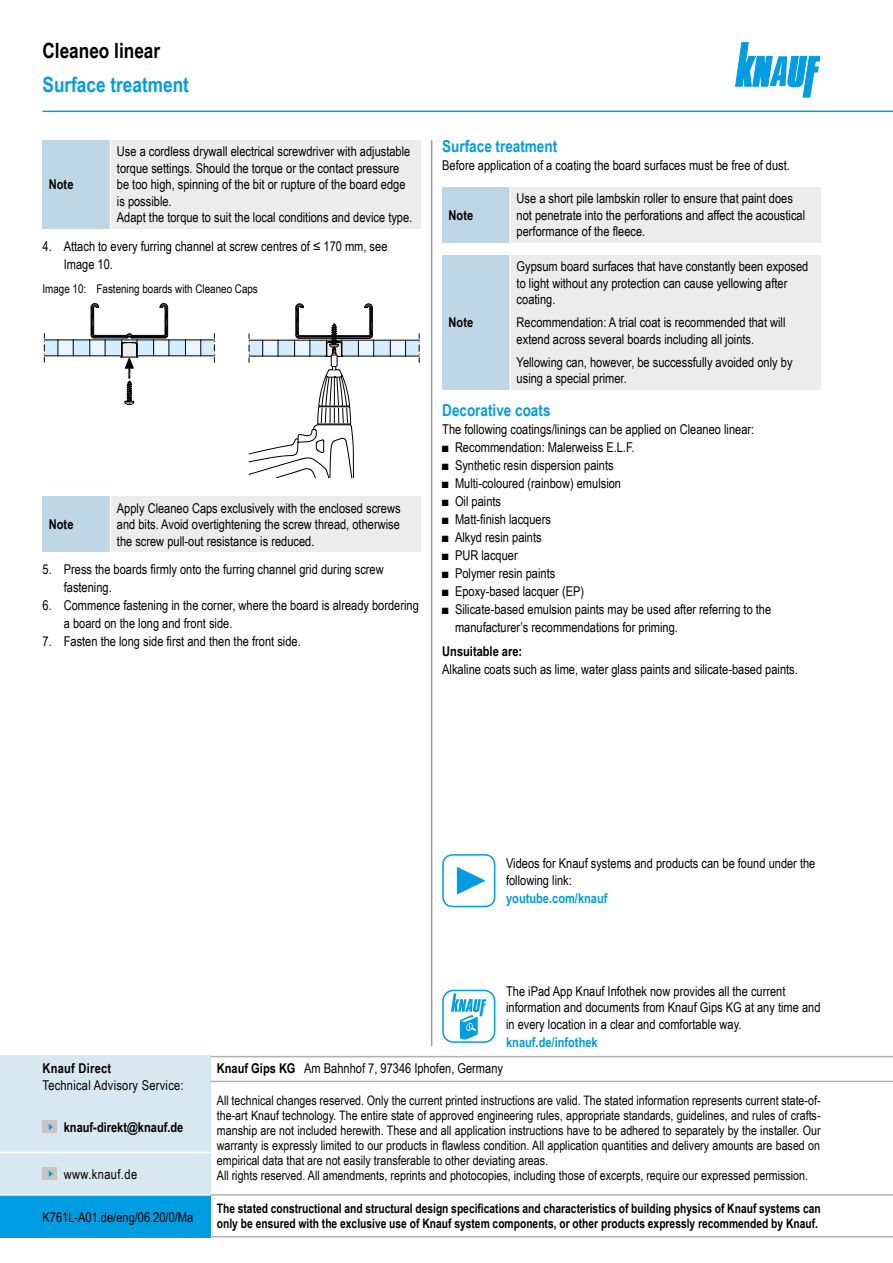
<style>
.page{position:relative;width:893px;height:1263px;background:#fff}
.page>*{position:absolute;margin:0;border:0;box-sizing:border-box;transform-origin:0 0}
.IHV_Ue2_Kopf_Ma{font:700 21px "Arial Narrow";color:#009de2}
.Ue1_Kopf_Ma{font:700 21px "Arial Narrow";color:#000}
.IHV_Ue3_11cyan_Ma{font:700 16.5px "Arial Narrow";color:#009de2}
.Hinweis_Text_Ma{font:13.5px/16.5px "Arial Narrow";color:#000}
.Piktogramm_Text_Ma{font:13.5px/16.5px "Arial Narrow";color:#000}
.Text_Ma{font:13.5px "Arial Narrow";color:#000}
.Hinweis_Text_Abs_o_M{font:13.5px/16.5px "Arial Narrow";color:#000}
.Ue5_9schwarz_Abs_o_M{font:700 13.5px "Arial Narrow";color:#000}
.Link_Internet_cyan_M{font:700 13.5px "Arial Narrow";color:#009de2}
.Impressum_Drucknorm{font:13.5px "Arial Narrow";color:#000}
.Hinweis_Text_Ma-2{font:13.5px "Arial Narrow";letter-spacing:.02em;color:#000}
.Hinweis_Ma{font:700 13.5px "Arial Narrow";color:#000}
.Hinweis_Text_Ma-3{font:13.5px "Arial Narrow";letter-spacing:.03em;color:#000}
.Ue5_9schwarz_Abs_o_M-2{font:700 13.5px "Arial Narrow";letter-spacing:.02em;color:#000}
.t1{font:13.05px/15px "Arial Narrow";color:#000}
.t2{font:700 13.05px/15px "Arial Narrow";color:#000;scale:.96 1}
.t3{font:12px "Arial Narrow";color:#000}
.s1{font-weight:700}
</style>
<div class="page">
<svg style="left:735px;top:43px;width:85px;height:54px"></svg>
<hr style="left:43px;top:111px;width:850px;height:1px;background:#009de2">
<hr style="left:431px;top:140px;width:1px;height:906px;background:#9b9c9c">
<div style="left:442px;top:990px;width:53px;height:53px;border:2px solid #009fe3;border-radius:10px"></div>
<svg style="left:451px;top:993px;width:35px;height:47px"></svg>
<div style="left:442px;top:854px;width:53px;height:53px;border:2px solid #009de2;border-radius:10px"></div>
<svg style="left:457px;top:867px;width:29px;height:28px"></svg>
<div style="left:0;top:1195px;width:210px;height:42px;background:#009de2"></div>
<div style="left:0;top:1056px;width:210px;height:139px;background:#d7e8f2"></div>
<div style="left:43px;top:1167px;width:14px;height:13px;background:#c5c5c6"></div>
<svg style="left:49px;top:1170px;width:4px;height:7px"></svg>
<div style="left:43px;top:1120px;width:14px;height:13px;background:#c5c5c6"></div>
<svg style="left:49px;top:1124px;width:4px;height:6px"></svg>
<hr style="left:0;top:1194px;width:210px;height:2px;background:#fff">
<hr style="left:0;top:1152px;width:210px;height:1px;background:#fff">
<hr style="left:210px;top:1194px;width:683px;height:2px;background:#b0b2b2">
<hr style="left:210px;top:1236px;width:683px;height:1px;background:#b0b2b2">
<hr style="left:210px;top:1056px;width:683px;height:1px;background:#b0b2b2">
<hr style="left:210px;top:1081px;width:683px;height:1px;background:#b0b2b2">
<div style="left:43px;top:140px;width:68px;height:89px;background:#bfd7e5"></div>
<div style="left:111px;top:140px;width:310px;height:89px;background:#ececec"></div>
<hr style="left:110px;top:140px;width:1px;height:89px;background:#fff">
<div style="left:43px;top:497px;width:68px;height:55px;background:#bfd7e5"></div>
<div style="left:111px;top:497px;width:310px;height:55px;background:#ececec"></div>
<hr style="left:110px;top:497px;width:1px;height:55px;background:#fff">
<svg style="left:44px;top:303px;width:171px;height:102px"></svg>
<svg style="left:249px;top:303px;width:171px;height:175px"></svg>
<div style="left:442px;top:187px;width:68px;height:56px;background:#bfd7e5"></div>
<div style="left:510px;top:187px;width:311px;height:56px;background:#ececec"></div>
<hr style="left:509px;top:187px;width:2px;height:56px;background:#fff">
<div style="left:442px;top:255px;width:68px;height:134px;background:#bfd7e5"></div>
<div style="left:510px;top:255px;width:311px;height:134px;background:#ececec"></div>
<hr style="left:509px;top:255px;width:2px;height:134px;background:#fff">
<p class="Ue1_Kopf_Ma" style="left:43px;top:34px;width:119px">Cleaneo linear</p>
<p class="IHV_Ue2_Kopf_Ma" style="left:43px;top:69px;width:148px">Surface treatment</p>
<p class="Hinweis_Text_Ma" style="left:117px;top:143px;width:295px">Use a cordless drywall electrical screwdriver with adjustable torque settings. Should the torque or the contact pressure be too high, spinning of the bit or rupture of the board edge is possible.</p>
<p class="Hinweis_Text_Ma" style="left:117px;top:209px;width:297px">Adapt the torque to suit the local conditions and device type.</p>
<p class="Hinweis_Text_Ma" style="left:64px;top:237px;width:325px;line-height:18px;text-indent:-21px">4. Attach to every furring channel at screw centres of ≤ 170 mm, see<br>Image 10.</p>
<p class="t3" style="left:43px;top:279px;width:217px">Image 10: Fastening boards with Cleaneo Caps</p>
<p class="Hinweis_Ma" style="left:49px;top:174px;width:26px">Note</p>
<p class="Hinweis_Text_Ma" style="left:117px;top:499px;width:285px;text-align:justify">Apply Cleaneo Caps exclusively with the enclosed screws and bits. Avoid overtightening the screw thread, otherwise the screw pull-out resistance is reduced.</p>
<p class="Hinweis_Text_Ma" style="left:64px;top:560px;width:321px;line-height:18px;text-indent:-21px">5. Press the boards firmly onto the furring channel grid during screw fastening.</p>
<p class="Hinweis_Text_Ma" style="left:64px;top:596px;width:357px;line-height:18px;text-indent:-21px">6. Commence fastening in the corner, where the board is already bordering a board on the long and front side.</p>
<p class="Hinweis_Text_Ma" style="left:43px;top:633px;width:260px">7. Fasten the long side first and then the front side.</p>
<p class="Hinweis_Ma" style="left:49px;top:514px;width:26px">Note</p>
<p class="IHV_Ue3_11cyan_Ma" style="left:442px;top:134px;width:117px">Surface treatment</p>
<p class="Text_Ma" style="left:442px;top:155px;width:349px">Before application of a coating the board surfaces must be free of dust.</p>
<p class="Hinweis_Ma" style="left:449px;top:205px;width:26px">Note</p>
<p class="Hinweis_Text_Ma" style="left:517px;top:190px;width:290px">Use a short pile lambskin roller to ensure that paint does not penetrate into the perforations and affect the acoustical performance of the fleece.</p>
<p class="Hinweis_Text_Ma" style="left:517px;top:258px;width:293px">Gypsum board surfaces that have constantly been exposed to light without any protection can cause yellowing after coating.</p>
<p class="Hinweis_Text_Abs_o_M" style="left:517px;top:314px;width:270px">Recommendation: A trial coat is recommended that will extend across several boards including all joints.</p>
<p class="Hinweis_Text_Abs_o_M" style="left:517px;top:353px;width:277px">Yellowing can, however, be successfully avoided only by using a special primer.</p>
<p class="IHV_Ue3_11cyan_Ma" style="left:442px;top:398px;width:110px">Decorative coats</p>
<p class="Text_Ma" style="left:442px;top:419px;width:313px">The following coatings/linings can be applied on Cleaneo linear:</p>
<p class="Hinweis_Text_Ma" style="left:442px;top:438px;width:194px">■ Recommendation: Malerweiss E.L.F.</p>
<p class="Hinweis_Text_Ma" style="left:442px;top:456px;width:173px">■ Synthetic resin dispersion paints</p>
<p class="Hinweis_Text_Ma" style="left:442px;top:474px;width:180px">■ Multi-coloured (rainbow) emulsion</p>
<p class="Hinweis_Text_Ma" style="left:442px;top:492px;width:60px">■ Oil paints</p>
<p class="Hinweis_Text_Ma" style="left:442px;top:510px;width:110px">■ Matt-finish lacquers</p>
<p class="Hinweis_Text_Ma" style="left:442px;top:528px;width:101px">■ Alkyd resin paints</p>
<p class="Hinweis_Text_Ma" style="left:442px;top:546px;width:77px">■ PUR lacquer</p>
<p class="Hinweis_Text_Ma" style="left:442px;top:564px;width:115px">■ Polymer resin paints</p>
<p class="Hinweis_Text_Ma" style="left:442px;top:582px;width:143px">■ Epoxy-based lacquer (EP)</p>
<p class="Hinweis_Text_Ma" style="left:455px;top:600px;width:318px;line-height:18px;text-indent:-13px">■ Silicate-based emulsion paints may be used after referring to the manufacturer’s recommendations for priming.</p>
<p class="Ue5_9schwarz_Abs_o_M" style="left:442px;top:641px;width:81px">Unsuitable are:</p>
<p class="Text_Ma" style="left:442px;top:660px;width:357px">Alkaline coats such as lime, water glass paints and silicate-based paints.</p>
<p class="Hinweis_Ma" style="left:449px;top:312px;width:26px">Note</p>
<p class="Piktogramm_Text_Ma" style="left:506px;top:855px;width:311px">Videos for Knauf systems and products can be found under the following link:</p>
<p class="Link_Internet_cyan_M" style="left:506px;top:888px;width:103px">youtube.com/knauf</p>
<p class="Piktogramm_Text_Ma" style="left:506px;top:982px;width:316px">The iPad App Knauf Infothek now provides all the current information and documents from Knauf Gips KG at any time and in every location in a clear and comfortable way.</p>
<p class="Link_Internet_cyan_M" style="left:506px;top:1032px;width:93px">knauf.de/infothek</p>
<p class="Ue5_9schwarz_Abs_o_M-2" style="left:43px;top:1058px;width:70px">Knauf Direct</p>
<p class="Hinweis_Text_Ma" style="left:217px;top:1060px;width:288px"><span class="s1">Knauf Gips KG</span> Am Bahnhof 7, 97346 Iphofen, Germany</p>
<p class="Hinweis_Text_Ma-2" style="left:43px;top:1075px;width:143px">Technical Advisory Service:</p>
<p class="Ue5_9schwarz_Abs_o_M" style="left:64px;top:1117px;width:121px">knauf-direkt@knauf.de</p>
<p class="Hinweis_Text_Ma-3" style="left:64px;top:1164px;width:75px">www.knauf.de</p>
<p class="Impressum_Drucknorm" style="left:43px;top:1207px;width:152px">K761L-A01.de/eng/06.20/0/Ma</p>
<p class="t1" style="left:217px;top:1092px;width:605px">All technical changes reserved. Only the current printed instructions are valid. The stated information represents current state-of&shy;the-art Knauf technology. The entire state of approved engineering rules, appropriate standards, guidelines, and rules of crafts&shy;manship are not included herewith. These and all application instructions have to be adhered to separately by the installer. Our warranty is expressly limited to our products in flawless condition. All application quantities and delivery amounts are based on empirical data that are not easily transferable to other deviating areas.<br>All rights reserved. All amendments, reprints and photocopies, including those of excerpts, require our expressed permission.</p>
<p class="t2" style="left:217px;top:1200px;width:630px">The stated constructional and structural design specifications and characteristics of building physics of Knauf systems can only be ensured with the exclusive use of Knauf system components, or other products expressly recommended by Knauf.</p>
</div>
